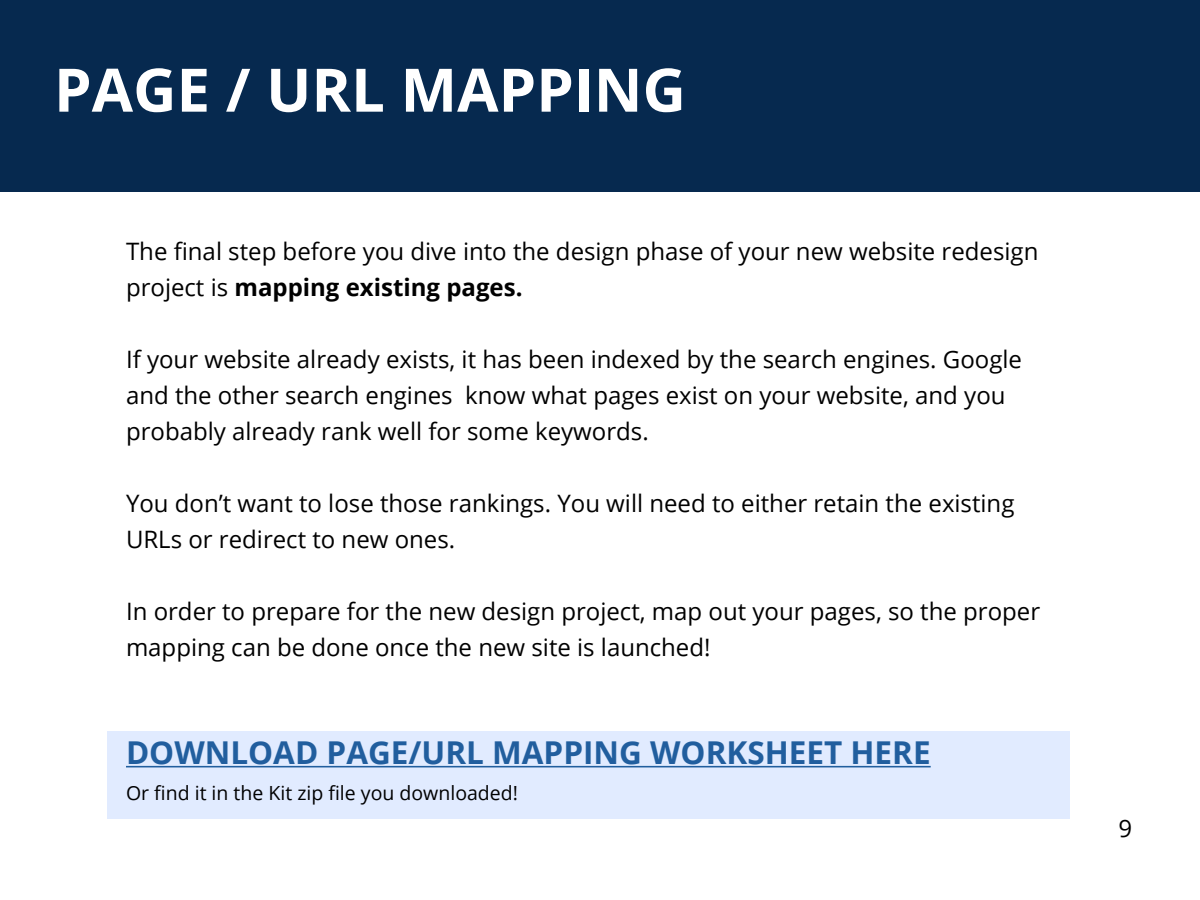
<style>
.page{position:relative;width:1200px;height:900px;background:#fff}
.page>*{position:absolute;margin:0;border:0;box-sizing:border-box;transform-origin:0 0}
.t1{font:700 60px "Open Sans";color:#fff}
.t2{font:700 31.5px "Open Sans";color:#215e9e}
.t3{font:24px/36px "Open Sans";color:#000}
.t4{font:19.5px "Open Sans";color:#000}
.s1{font-weight:700}
</style>
<div class="page">
<div style="left:0;top:0;width:1200px;height:191px;background:#06294f"></div>
<div style="left:107px;top:732px;width:963px;height:87px;background:#e1ebff"></div>
<hr style="left:126px;top:766px;width:805px;height:1px;background:#215e9e">
<h1 class="t1" style="left:54px;top:48px;width:633px">PAGE / URL MAPPING</h1>
<p class="t3" style="left:126px;top:233px;width:914px">The final step before you dive into the design phase of your new website redesign project is <span class="s1">mapping existing pages.</span></p>
<p class="t3" style="left:126px;top:341px;width:898px">If your website already exists, it has been indexed by the search engines. Google and the other search engines know what pages exist on your website, and you probably already rank well for some keywords.</p>
<p class="t3" style="left:126px;top:485px;width:890px">You don’t want to lose those rankings. You will need to either retain the existing<br>URLs or redirect to new ones.</p>
<p class="t3" style="left:126px;top:593px;width:916px">In order to prepare for the new design project, map out your pages, so the proper mapping can be done once the new site is launched!</p>
<h2 class="t2" style="left:126px;top:731px;width:806px">DOWNLOAD PAGE/URL MAPPING WORKSHEET HERE</h2>
<p class="t4" style="left:126px;top:780px;width:394px">Or find it in the Kit zip file you downloaded!</p>
<p class="t3" style="left:1119px;top:810px;width:15px">9</p>
</div>
